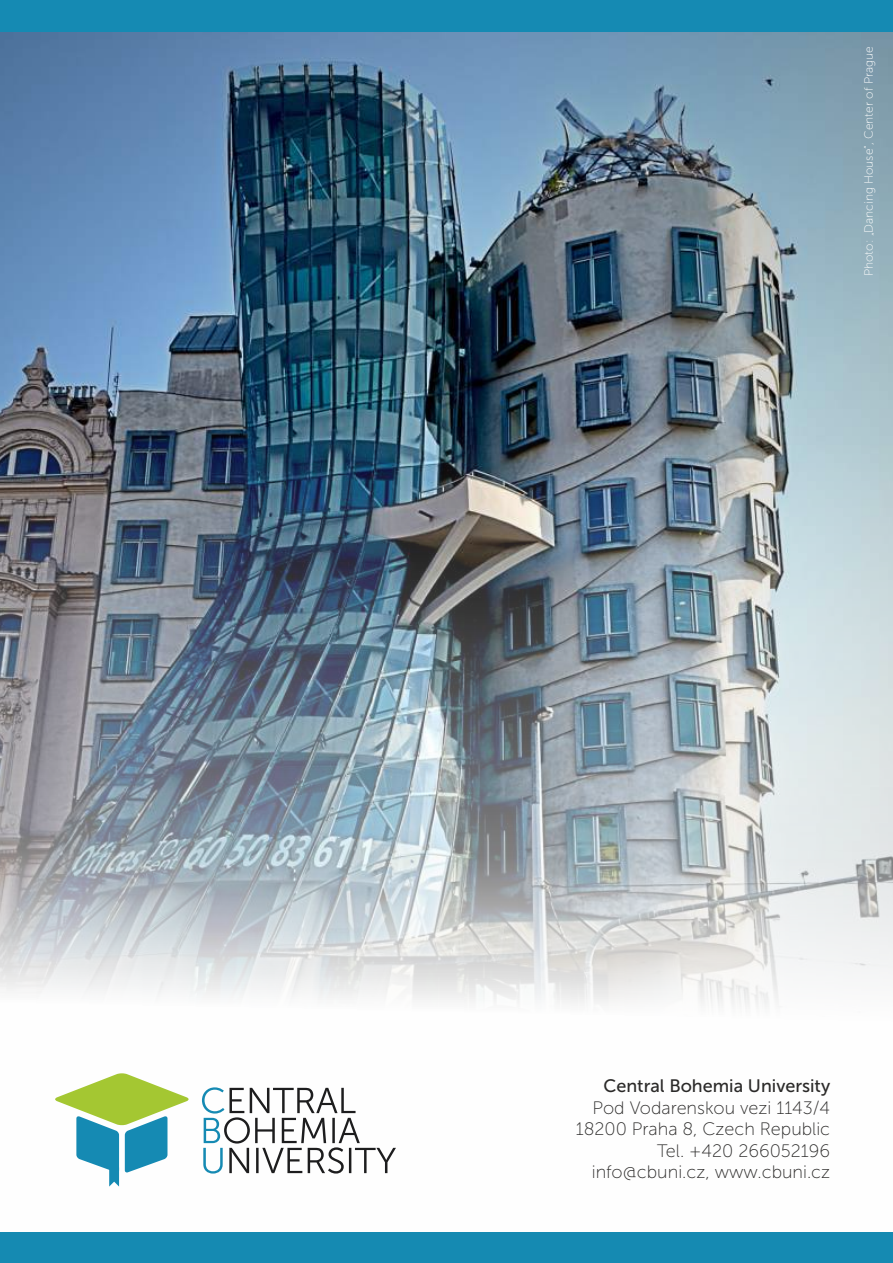
<style>
.page{position:relative;width:893px;height:1263px;background:#fff}
.page>*{position:absolute;margin:0;border:0;box-sizing:border-box;transform-origin:0 0}
.t1{font:18px/21.6px "Museo Sans 100";color:#2b2a29;text-align:right}
.t2{font:18px "Museo Sans 500";color:#2b2a29}
.t3{font:12px "Museo Sans 100";color:#fefefe}
</style>
<div class="page">
<div style="left:0;top:1231px;width:893px;height:32px;background:#158ab2"></div>
<div style="left:0;top:0;width:893px;height:32px;background:#158ab3"></div>
<img style="left:0;top:32px;width:893px;height:1155px">
<svg style="left:202px;top:1087px;width:194px;height:86px"></svg>
<svg style="left:55px;top:1073px;width:134px;height:113px"></svg>
<p class="t3" style="left:864px;top:276px;width:231px;rotate:-90deg">Photo: „Dancing House”, Center of Prague</p>
<p class="t2" style="left:603px;top:1078px;width:228px">Central Bohemia University</p>
<p class="t1" style="left:576px;top:1098px;width:256px">Pod Vodarenskou vezi 1143/4<br>18200 Praha 8, Czech Republic<br>Tel. +420 266052196 info@cbuni.cz, www.cbuni.cz</p>
</div>
